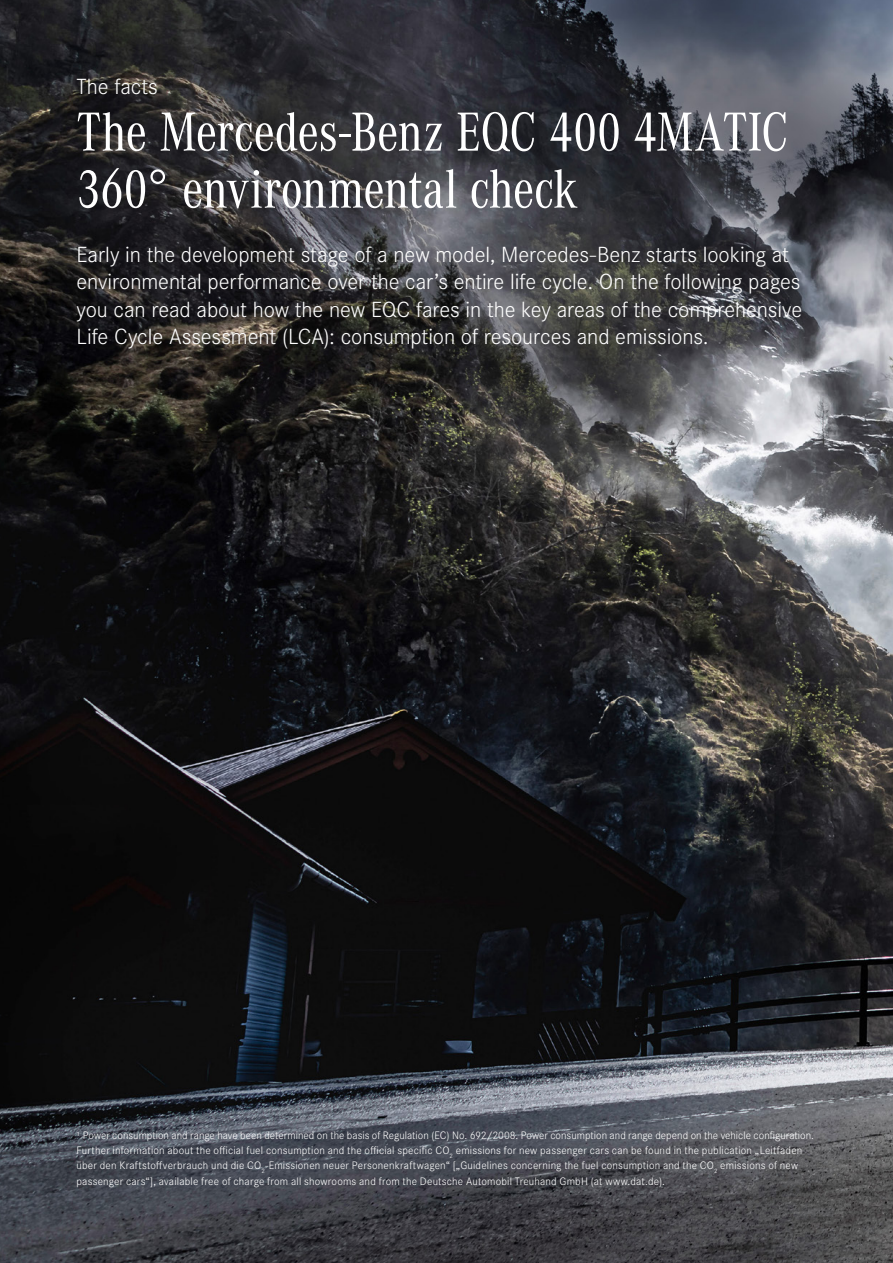
<style>
.page{position:relative;width:893px;height:1263px;background:#fff}
.page>*{position:absolute;margin:0;border:0;box-sizing:border-box;transform-origin:0 0}
.t1{font:57px/57px "Corporate A Con";letter-spacing:-.015em;color:#fff}
.t2{font:300 22.8px/27.3px "Corporate S";letter-spacing:-.005em;color:#fff}
.t3{font:300 11.25px/15.1px "Corporate S";letter-spacing:.015em;color:#fff}
</style>
<div class="page">
<img style="left:0;top:0;width:893px;height:1263px">
<h2 class="t2" style="left:77px;top:73px;width:83px">The facts</h2>
<h1 class="t1" style="left:77px;top:104px;width:714px">The Mercedes-Benz EQC 400 4MATIC<br>360° environmental check</h1>
<p class="t2" style="left:77px;top:241px;width:727px">Early in the development stage of a new model, Mercedes-Benz starts looking at environmental performance over the car’s entire life cycle. On the following pages you can read about how the new EQC fares in the key areas of the comprehensive Life Cycle Assessment (LCA): consumption of resources and emissions.</p>
<p class="t3" style="left:77px;top:1128px;width:739px">¹ Power consumption and range have been determined on the basis of Regulation (EC) No. 692/2008. Power consumption and range depend on the vehicle configuration.<br>Further information about the official fuel consumption and the official specific CO<sub>2</sub> emissions for new passenger cars can be found in the publication „Leitfaden über den Kraftstoffverbrauch und die CO<sub>2</sub>-Emissionen neuer Personenkraftwagen“ [„Guidelines concerning the fuel consumption and the CO<sub>2</sub> emissions of new passenger cars“], available free of charge from all showrooms and from the Deutsche Automobil Treuhand GmbH (at www.dat.de).</p>
</div>
